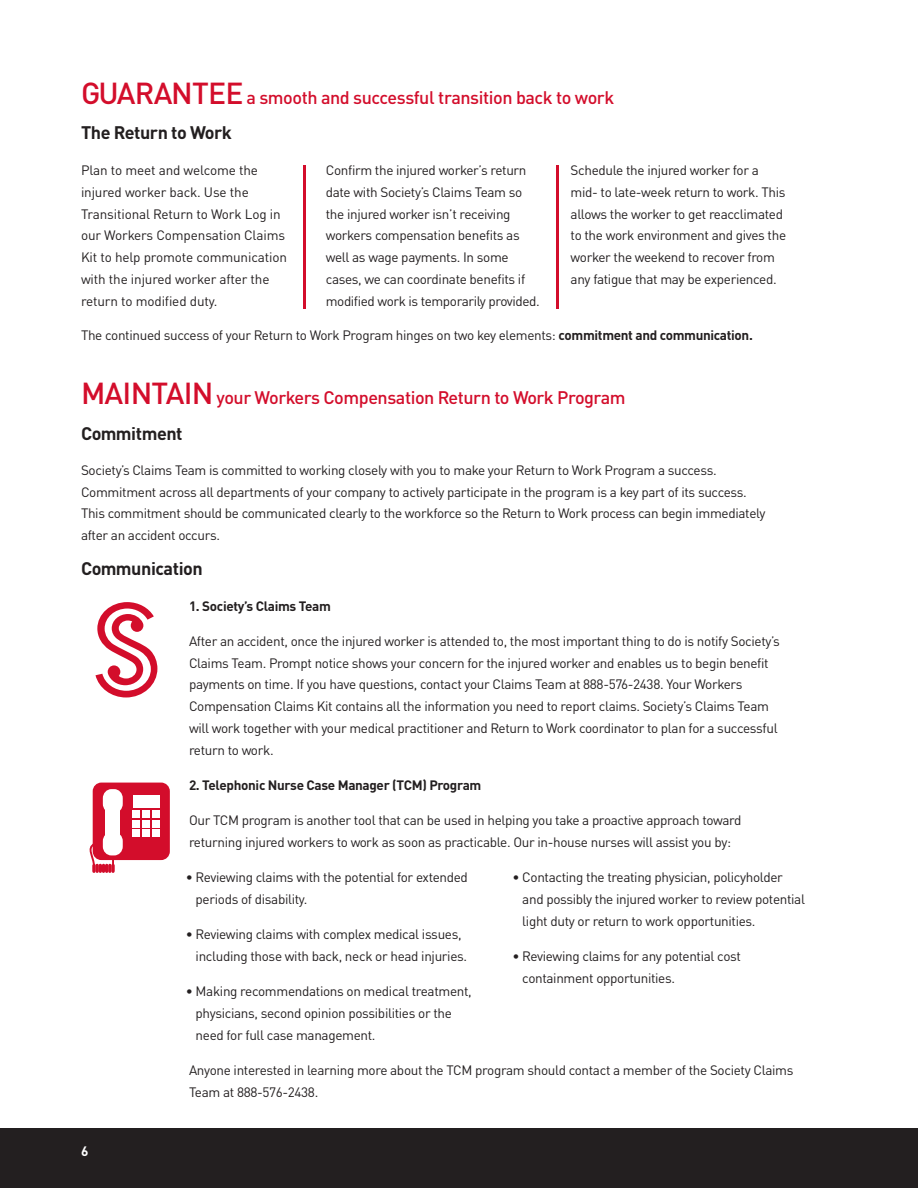
<style>
.page{position:relative;width:918px;height:1188px;background:#fff}
.page>*{position:absolute;margin:0;border:0;box-sizing:border-box;transform-origin:0 0}
.new_copy_2{font:500 18px "DINOT";letter-spacing:-.025em;color:#d30d2b}
.new_copy_2-2{font:700 18px "DINOT";letter-spacing:-.025em;color:#231f20}
.new_copy_2-3{font:13.5px/21.8px "DINOT";letter-spacing:-.025em;color:#231f20}
.new_copy_2-4{font:700 13.5px "DINOT";letter-spacing:-.025em;color:#231f20}
.t1{font:700 13.5px "DINOT";color:#fff}
.s1{font-size:30px}
.s2{font-weight:700}
</style>
<div class="page">
<div style="left:0;top:1128px;width:918px;height:60px;background:#231f20"></div>
<hr style="left:556px;top:166px;width:2px;height:143px;background:#d30d2b">
<hr style="left:303px;top:166px;width:2px;height:143px;background:#d30d2b">
<svg style="left:96px;top:602px;width:61px;height:95px"></svg>
<svg style="left:92px;top:782px;width:78px;height:91px"></svg>
<div style="left:93px;top:783px;width:77px;height:77px;background:#d30d2b;border-radius:9px"></div>
<div style="left:103px;top:789px;width:20px;height:24px;background:#fff;border-radius:9px"></div>
<div style="left:103px;top:832px;width:20px;height:23px;background:#fff;border-radius:9px"></div>
<div style="left:106px;top:799px;width:14px;height:44px;background:#fff"></div>
<div style="left:133px;top:811px;width:7px;height:7px;background:#fff"></div>
<div style="left:142px;top:811px;width:8px;height:7px;background:#fff"></div>
<div style="left:152px;top:811px;width:7px;height:7px;background:#fff"></div>
<div style="left:133px;top:795px;width:26px;height:13px;background:#fff"></div>
<div style="left:133px;top:820px;width:7px;height:7px;background:#fff"></div>
<div style="left:142px;top:820px;width:8px;height:7px;background:#fff"></div>
<div style="left:152px;top:820px;width:7px;height:7px;background:#fff"></div>
<div style="left:133px;top:830px;width:7px;height:7px;background:#fff"></div>
<div style="left:142px;top:830px;width:8px;height:7px;background:#fff"></div>
<div style="left:152px;top:830px;width:7px;height:7px;background:#fff"></div>
<svg style="left:89px;top:841px;width:26px;height:30px"></svg>
<p class="new_copy_2" style="left:81px;top:86px;width:535px"><span class="s1">GUARANTEE</span> a smooth and successful transition back to work</p>
<p class="new_copy_2-2" style="left:81px;top:121px;width:153px">The Return to Work</p>
<p class="new_copy_2-3" style="left:81px;top:159px;width:207px">Plan to meet and welcome the injured worker back. Use the<br>Transitional Return to Work Log in our Workers Compensation Claims<br>Kit to help promote communication with the injured worker after the return to modified duty.</p>
<p class="new_copy_2-3" style="left:326px;top:159px;width:216px">Confirm the injured worker’s return date with Society’s Claims Team so the injured worker isn’t receiving workers compensation benefits as well as wage payments. In some cases, we can coordinate benefits if modified work is temporarily provided.</p>
<p class="new_copy_2-3" style="left:571px;top:159px;width:217px">Schedule the injured worker for a mid- to late-week return to work. This allows the worker to get reacclimated to the work environment and gives the worker the weekend to recover from any fatigue that may be experienced.</p>
<p class="new_copy_2-3" style="left:81px;top:324px;width:673px">The continued success of your Return to Work Program hinges on two key elements: <span class="s2">commitment and communication.</span></p>
<p class="new_copy_2" style="left:81px;top:386px;width:546px"><span class="s1">MAINTAIN</span> your Workers Compensation Return to Work Program</p>
<p class="new_copy_2-2" style="left:81px;top:421px;width:103px">Commitment</p>
<p class="new_copy_2-3" style="left:81px;top:459px;width:686px">Society’s Claims Team is committed to working closely with you to make your Return to Work Program a success.<br>Commitment across all departments of your company to actively participate in the program is a key part of its success.<br>This commitment should be communicated clearly to the workforce so the Return to Work process can begin immediately after an accident occurs.</p>
<p class="new_copy_2-2" style="left:81px;top:557px;width:123px">Communication</p>
<p class="new_copy_2-4" style="left:189px;top:597px;width:143px">1. Society’s Claims Team</p>
<p class="new_copy_2-3" style="left:189px;top:630px;width:592px">After an accident, once the injured worker is attended to, the most important thing to do is notify Society’s Claims Team. Prompt notice shows your concern for the injured worker and enables us to begin benefit payments on time. If you have questions, contact your Claims Team at 888-576-2438. Your Workers Compensation Claims Kit contains all the information you need to report claims. Society’s Claims Team will work together with your medical practitioner and Return to Work coordinator to plan for a successful return to work.</p>
<p class="new_copy_2-4" style="left:189px;top:776px;width:294px">2. Telephonic Nurse Case Manager (TCM) Program</p>
<p class="new_copy_2-3" style="left:189px;top:809px;width:554px">Our TCM program is another tool that can be used in helping you take a proactive approach toward returning injured workers to work as soon as practicable. Our in-house nurses will assist you by:</p>
<p class="new_copy_2-3" style="left:196px;top:866px;width:274px;text-indent:-10px">• Reviewing claims with the potential for extended periods of disability.</p>
<p class="new_copy_2-3" style="left:196px;top:923px;width:273px;text-indent:-10px">• Reviewing claims with complex medical issues, including those with back, neck or head injuries.</p>
<p class="new_copy_2-3" style="left:196px;top:980px;width:278px;text-indent:-10px">• Making recommendations on medical treatment, physicians, second opinion possibilities or the need for full case management.</p>
<p class="new_copy_2-3" style="left:522px;top:866px;width:284px;text-indent:-10px">• Contacting the treating physician, policyholder and possibly the injured worker to review potential light duty or return to work opportunities.</p>
<p class="new_copy_2-3" style="left:522px;top:945px;width:220px;text-indent:-10px">• Reviewing claims for any potential cost containment opportunities.</p>
<p class="t1" style="left:81px;top:1143px;width:9px">6</p>
<p class="new_copy_2-3" style="left:189px;top:1059px;width:606px">Anyone interested in learning more about the TCM program should contact a member of the Society Claims<br>Team at 888-576-2438.</p>
</div>
